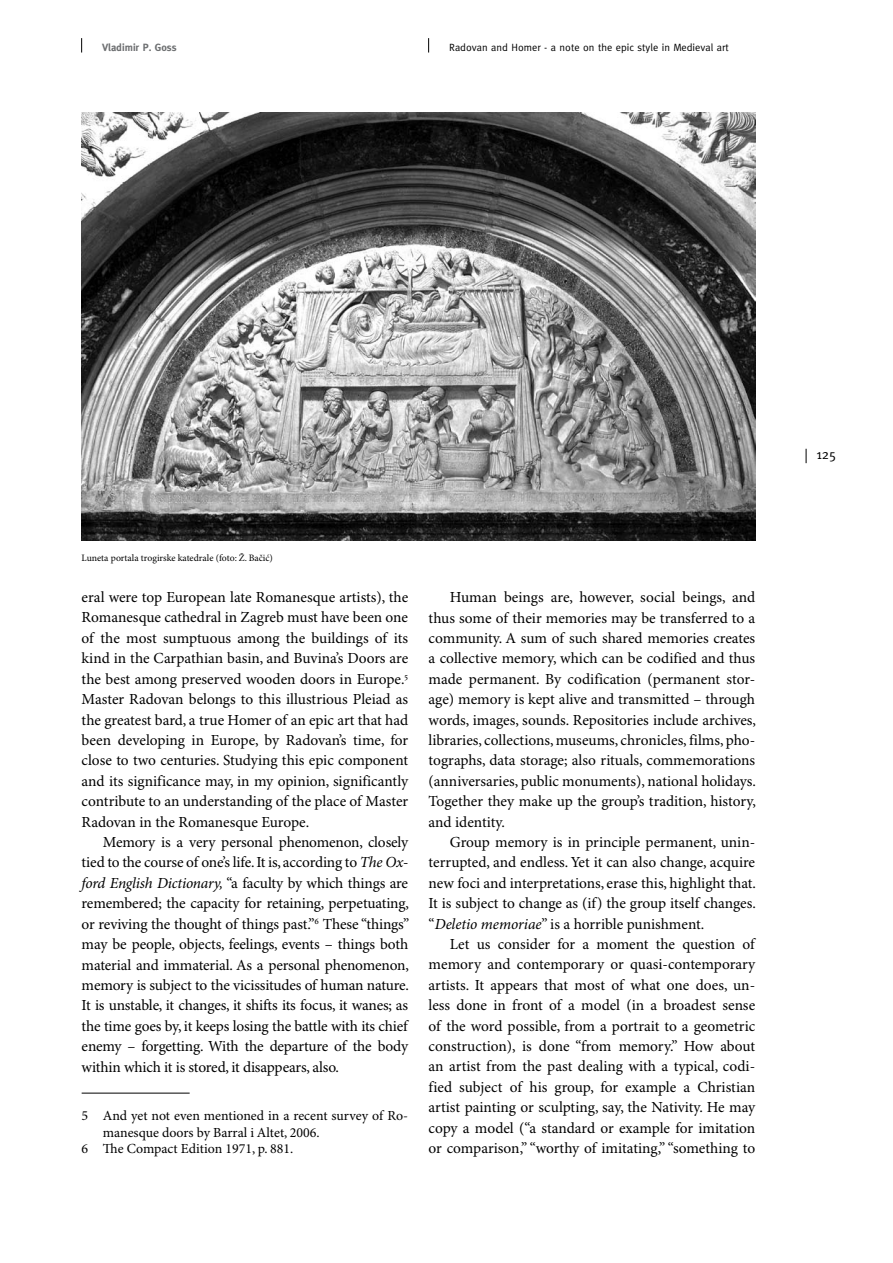
<style>
.page{position:relative;width:893px;height:1263px;background:#fff}
.page>*{position:absolute;margin:0;border:0;box-sizing:border-box;transform-origin:0 0}
.t1{font:15.3px/20.4px "Minion Pro";letter-spacing:-.005em;color:#000;text-align:justify}
.t2{font:13.8px "Minion Pro";color:#000}
.t3{font:13.5px "Meta Normal";color:#000}
.t4{font:10.5px "Meta Normal";color:#000}
.t5{font:700 10.5px "Meta";color:#6d6f71}
.t6{font:9.75px "Minion Pro";color:#000}
.s1{font-style:italic}
</style>
<div class="page">
<svg style="left:428px;top:38px;width:1px;height:15px"></svg>
<svg style="left:81px;top:38px;width:1px;height:15px"></svg>
<svg style="left:806px;top:449px;width:1px;height:14px"></svg>
<hr style="left:82px;top:1093px;width:108px;height:1px;background:#000">
<img style="left:82px;top:112px;width:673px;height:429px">
<p class="t5" style="left:102px;top:41px;width:76px">Vladimir P. Goss</p>
<p class="t4" style="left:449px;top:41px;width:281px">Radovan and Homer - a note on the epic style in Medieval art</p>
<p class="t6" style="left:82px;top:552px;width:193px">Luneta portala trogirske katedrale (foto: Ž. Bačić)</p>
<p class="t1" style="left:82px;top:587px;width:328px">eral were top European late Romanesque artists), the Romanesque cathedral in Zagreb must have been one of the most sumptuous among the buildings of its kind in the Carpathian basin, and Buvina’s Doors are the best among preserved wooden doors in Europe.<sup>5<br></sup>Master Radovan belongs to this illustrious Pleiad as the greatest bard, a true Homer of an epic art that had been developing in Europe, by Radovan’s time, for close to two centuries. Studying this epic component and its significance may, in my opinion, significantly contribute to an understanding of the place of Master Radovan in the Romanesque Europe.</p>
<p class="t1" style="left:82px;top:832px;width:329px;text-indent:21px">Memory is a very personal phenomenon, closely tied to the course of one’s life. It is, according to <span class="s1">The Ox&shy;ford English Dictionary,</span> “a faculty by which things are remembered; the capacity for retaining, perpetuating, or reviving the thought of things past.”<sup>6</sup> These “things” may be people, objects, feelings, events – things both material and immaterial. As a personal phenomenon, memory is subject to the vicissitudes of human nature.<br>It is unstable, it changes, it shifts its focus, it wanes; as the time goes by, it keeps losing the battle with its chief enemy – forgetting. With the departure of the body within which it is stored, it disappears, also.</p>
<p class="t2" style="left:82px;top:1107px;width:328px">5 And yet not even mentioned in a recent survey of Ro-</p>
<p class="t2" style="left:103px;top:1124px;width:218px">manesque doors by Barral i Altet, 2006.</p>
<p class="t2" style="left:82px;top:1140px;width:213px">6 The Compact Edition 1971, p. 881.</p>
<p class="t1" style="left:429px;top:588px;width:329px;text-indent:21px">Human beings are, however, social beings, and thus some of their memories may be transferred to a community. A sum of such shared memories creates a collective memory, which can be codified and thus made permanent. By codification (permanent stor&shy;age) memory is kept alive and transmitted – through words, images, sounds. Repositories include archives, libraries, collections, museums, chronicles, films, pho&shy;tographs, data storage; also rituals, commemorations (anniversaries, public monuments), national holidays.<br>Together they make up the group’s tradition, history, and identity.</p>
<p class="t1" style="left:429px;top:832px;width:329px;text-indent:21px">Group memory is in principle permanent, unin&shy;terrupted, and endless. Yet it can also change, acquire new foci and interpretations, erase this, highlight that.<br>It is subject to change as (if) the group itself changes. “<span class="s1">Deletio memoriae</span>” is a horrible punishment.</p>
<p class="t1" style="left:429px;top:934px;width:328px;text-indent:21px">Let us consider for a moment the question of memory and contemporary or quasi-contemporary artists. It appears that most of what one does, un&shy;less done in front of a model (in a broadest sense of the word possible, from a portrait to a geometric construction), is done “from memory.” How about an artist from the past dealing with a typical, codi&shy;fied subject of his group, for example a Christian artist painting or sculpting, say, the Nativity. He may copy a model (“a standard or example for imitation or comparison,” “worthy of imitating,” “something to</p>
<p class="t3" style="left:816px;top:447px;width:21px">125</p>
</div>
